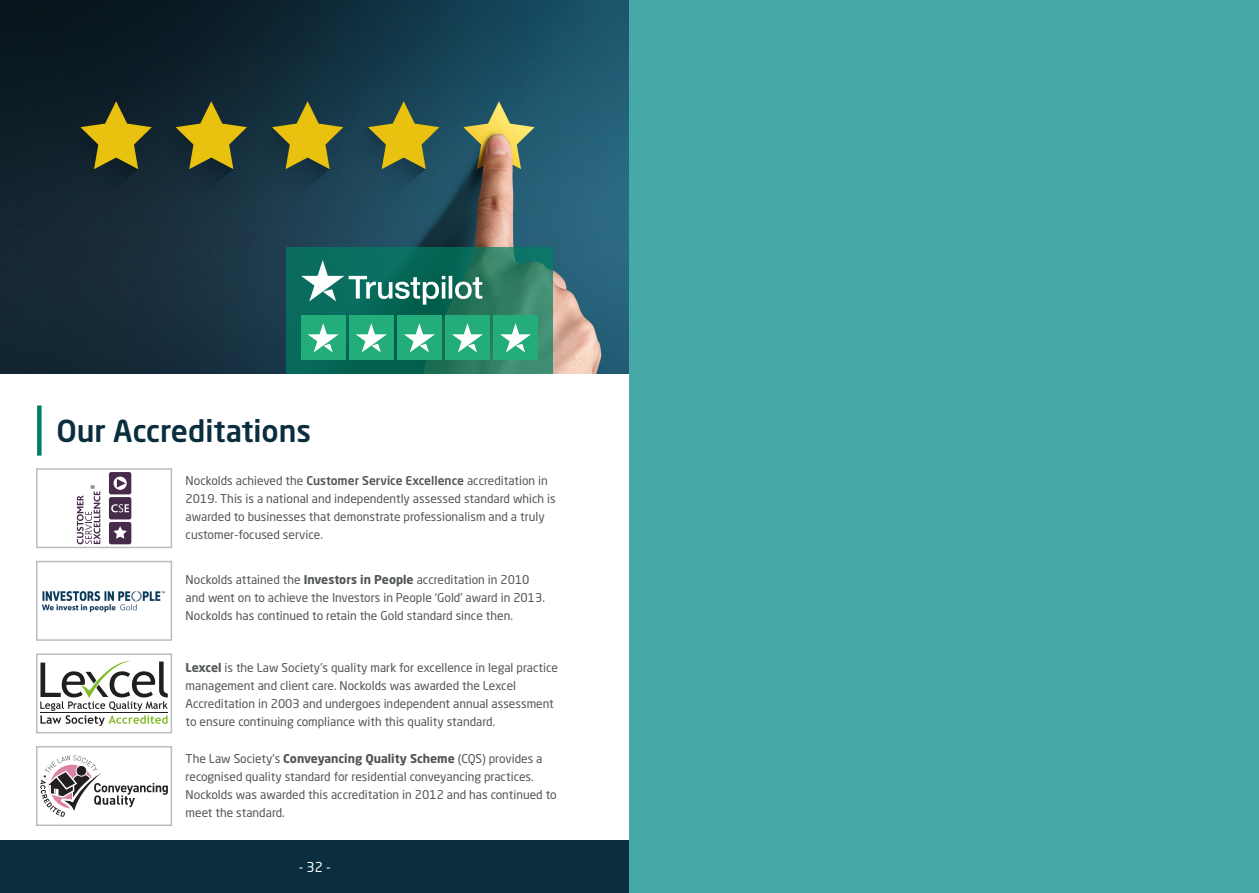
<style>
.page{position:relative;width:1259px;height:893px;background:#fff}
.page>*{position:absolute;margin:0;border:0;box-sizing:border-box;transform-origin:0 0}
.t1{font:500 30px "Neo Sans Std";color:#0a2e3e}
.t2{font:13.5px "Neo Sans Std";color:#fff}
.t3{font:12px/18px "Neo Sans Std";color:#525655}
.t4{font:700 5.55px "Arial";color:#462b4a}
.s1{font-weight:500}
.s2{font-weight:700}
</style>
<div class="page">
<div style="left:0;top:840px;width:1259px;height:53px;background:#0a2e3e"></div>
<img style="left:0;top:0;width:629px;height:373px">
<div style="left:37px;top:405px;width:5px;height:51px;background:#008063"></div>
<svg style="left:77px;top:491px;width:23px;height:53px"></svg>
<svg style="left:109px;top:472px;width:22px;height:72px;background:#6e5971"></svg>
<div style="left:36px;top:468px;width:136px;height:80px;border:2px solid #bcbdc0"></div>
<img style="left:41px;top:591px;width:124px;height:22px">
<div style="left:36px;top:561px;width:136px;height:80px;border:2px solid #bcbdc0"></div>
<svg style="left:40px;top:661px;width:128px;height:65px"></svg>
<div style="left:36px;top:653px;width:136px;height:80px;border:2px solid #bcbdc0"></div>
<svg style="left:40px;top:755px;width:128px;height:62px"></svg>
<div style="left:36px;top:746px;width:136px;height:80px;border:2px solid #bcbdc0"></div>
<svg style="left:286px;top:247px;width:267px;height:126px;background:#1c7560"></svg>
<svg style="left:301px;top:260px;width:181px;height:45px"></svg>
<div style="left:301px;top:316px;width:44px;height:44px;background:#22ad7a"></div>
<div style="left:349px;top:316px;width:44px;height:44px;background:#22ad7a"></div>
<div style="left:397px;top:316px;width:44px;height:44px;background:#22ad7a"></div>
<div style="left:445px;top:316px;width:45px;height:44px;background:#22ad7a"></div>
<div style="left:493px;top:316px;width:45px;height:44px;background:#22ad7a"></div>
<svg style="left:308px;top:323px;width:31px;height:30px"></svg>
<svg style="left:356px;top:323px;width:31px;height:30px"></svg>
<svg style="left:404px;top:323px;width:31px;height:30px"></svg>
<svg style="left:452px;top:323px;width:31px;height:30px"></svg>
<svg style="left:500px;top:323px;width:31px;height:30px"></svg>
<div style="left:629px;top:0;width:630px;height:893px;background:#47a9a7"></div>
<p class="t1" style="left:56px;top:412px;width:256px">Our Accreditations</p>
<p class="t4" style="left:89px;top:489px;width:6px;rotate:-90deg">®</p>
<p class="t3" style="left:186px;top:472px;width:371px">Nockolds achieved the <span class="s1">Customer Service Excellence</span> accreditation in 2019. This is a national and independently assessed standard which is awarded to businesses that demonstrate professionalism and a truly customer-focused service.</p>
<p class="t3" style="left:186px;top:571px;width:361px">Nockolds attained the <span class="s2">Investors in People</span> accreditation in 2010 and went on to achieve the Investors in People ‘Gold’ award in 2013.<br>Nockolds has continued to retain the Gold standard since then.</p>
<p class="t3" style="left:186px;top:658px;width:374px"><span class="s2">Lexcel</span> is the Law Society’s quality mark for excellence in legal practice management and client care. Nockolds was awarded the Lexcel Accreditation in 2003 and undergoes independent annual assessment to ensure continuing compliance with this quality standard.</p>
<p class="t3" style="left:186px;top:750px;width:372px">The Law Society’s <span class="s2">Conveyancing Quality Scheme</span> (CQS) provides a recognised quality standard for residential conveyancing practices.<br>Nockolds was awarded this accreditation in 2012 and has continued to meet the standard.</p>
<p class="t2" style="left:299px;top:858px;width:33px">- 32 -</p>
</div>
